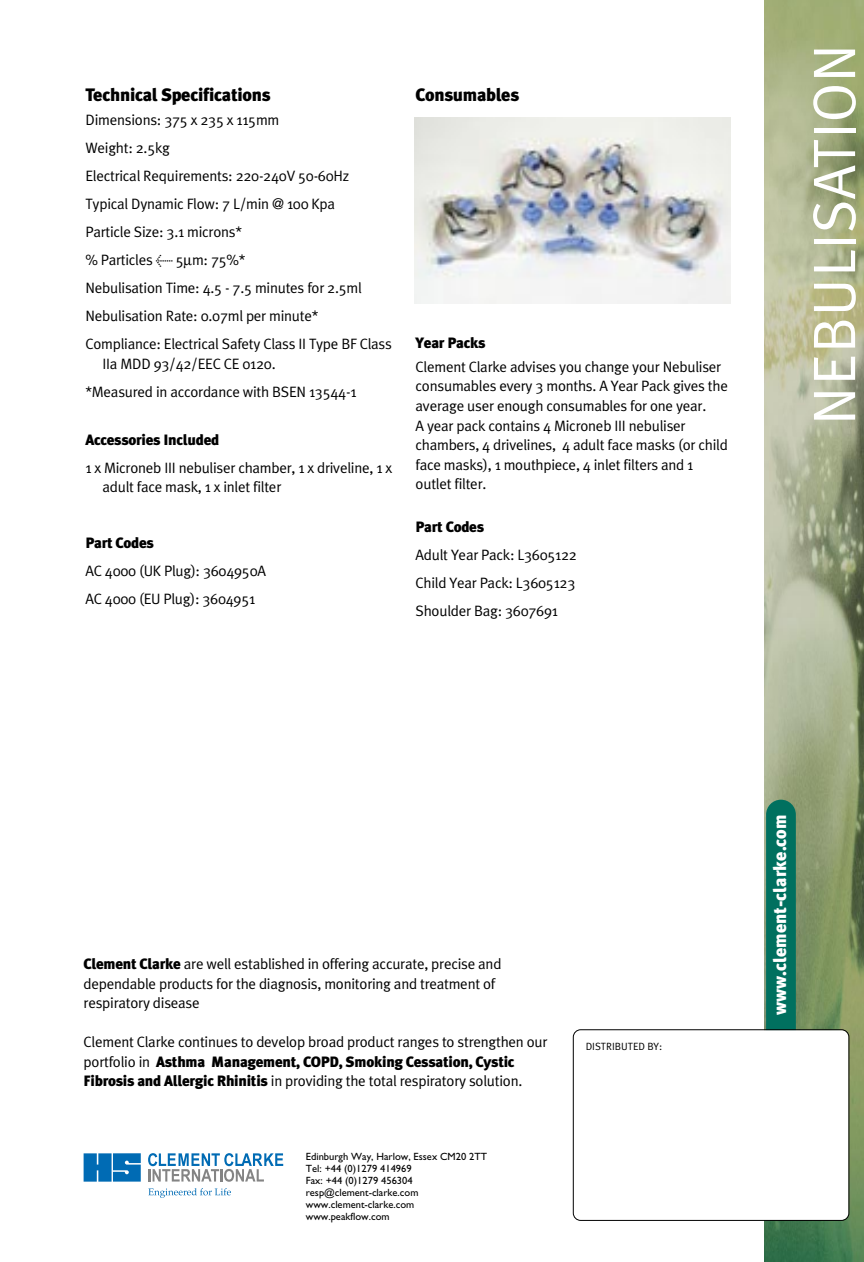
<style>
.page{position:relative;width:864px;height:1262px;background:#fff}
.page>*{position:absolute;margin:0;border:0;box-sizing:border-box;transform-origin:0 0}
.t1{font:60px "Meta Plus Normal";letter-spacing:.01em;color:#fff}
.t2{font:900 18px "Meta Plus";letter-spacing:-.015em;color:#000}
.t3{font:900 18px "Meta Plus";color:#fff}
.t4{font:15px/28px "Meta Plus Normal";letter-spacing:-.015em;color:#000}
.t5{font:900 15px "Meta Plus";letter-spacing:-.015em;color:#000}
.t6{font:10.5px/12px "Gill Sans";color:#000}
.t7{font:10.5px "Meta Plus Normal";color:#000}
.s1{font-family:"Meta Plus";font-weight:900}
.s2{font-family:"Meta Plus Normal";font-weight:400}
</style>
<div class="page">
<svg style="left:148px;top:1153px;width:135px;height:28px"></svg>
<svg style="left:148px;top:1188px;width:83px;height:9px"></svg>
<svg style="left:84px;top:1153px;width:57px;height:28px;background:#1979bb"></svg>
<img style="left:764px;top:0;width:100px;height:1261px">
<div style="left:766px;top:799px;width:30px;height:304px;background:#00705f;border-radius:15px"></div>
<div style="left:574px;top:1030px;width:275px;height:190px;background:#fff;border-radius:7px"></div>
<div style="left:573px;top:1029px;width:276px;height:191px;border:1px solid #000;border-radius:7px"></div>
<img style="left:415px;top:117px;width:315px;height:186px">
<p class="t2" style="left:85px;top:88px;width:187px">Technical Specifications</p>
<p class="t4" style="left:85px;top:107px;width:308px">Dimensions: 375 x 235 x 115mm<br>Weight: 2.5kg<br>Electrical Requirements: 220-240V 50-60Hz Typical Dynamic Flow: 7 L/min @ 100 Kpa<br>Particle Size: 3.1 microns*<br>% Particles &lt; 5 m: 75%*<br>Nebulisation Time: 4.5 - 7.5 minutes for 2.5ml Nebulisation Rate: 0.07ml per minute* Compliance: Electrical Safety Class II Type BF Class</p>
<p class="t4" style="left:85px;top:351px;width:273px;text-indent:17px">IIa MDD 93/42/EEC CE 0120.<br>*Measured in accordance with BSEN 13544-1</p>
<p class="t5" style="left:85px;top:434px;width:135px">Accessories Included</p>
<p class="t4" style="left:102px;top:459px;width:291px;line-height:19.5px;text-indent:-17px">1 x Microneb III nebuliser chamber, 1 x driveline, 1 x adult face mask, 1 x inlet filter</p>
<p class="t5" style="left:85px;top:537px;width:70px">Part Codes</p>
<p class="t4" style="left:85px;top:558px;width:182px">AC 4000 (UK Plug): 3604950A<br>AC 4000 (EU Plug): 3604951</p>
<p class="t2" style="left:416px;top:88px;width:105px">Consumables</p>
<p class="t5" style="left:416px;top:337px;width:71px">Year Packs</p>
<p class="t4" style="left:416px;top:358px;width:314px;line-height:19.5px">Clement Clarke advises you change your Nebuliser consumables every 3 months. A Year Pack gives the average user enough consumables for one year.<br>A year pack contains 4 Microneb III nebuliser chambers, 4 drivelines, 4 adult face masks (or child face masks), 1 mouthpiece, 4 inlet filters and 1 outlet filter.</p>
<p class="t5" style="left:416px;top:521px;width:70px">Part Codes</p>
<p class="t4" style="left:416px;top:542px;width:163px;text-align:justify">Adult Year Pack: L3605122<br>Child Year Pack: L3605123<br>Shoulder Bag: 3607691</p>
<h1 class="t1" style="left:812px;top:425px;width:382px;rotate:-90deg">NEBULISATION</h1>
<p class="t4" style="left:84px;top:955px;width:419px;line-height:19.5px"><span class="s1">Clement Clarke</span> are well established in offering accurate, precise and dependable products for the diagnosis, monitoring and treatment of respiratory disease</p>
<p class="t4" style="left:84px;top:1029px;width:465px">Clement Clarke continues to develop broad product ranges to strengthen our</p>
<p class="t5" style="left:84px;top:1056px;width:432px"><span class="s2">portfolio in</span> Asthma Management, COPD, Smoking Cessation, Cystic</p>
<p class="t4" style="left:84px;top:1068px;width:440px"><span class="s1">Fibrosis and Allergic Rhinitis</span> in providing the total respiratory solution.</p>
<p class="t6" style="left:306px;top:1151px;width:183px">Edinburgh Way, Harlow, Essex CM20 2TT<br>Tel: +44 (0)1279 414969<br>Fax: +44 (0)1279 456304 resp@clement-clarke.com www.clement-clarke.com www.peakflow.com</p>
<p class="t7" style="left:586px;top:1042px;width:78px">DISTRIBUTED BY:</p>
<p class="t3" style="left:773px;top:1014px;width:201px;rotate:-90deg">www.clement-clarke.com</p>
</div>
